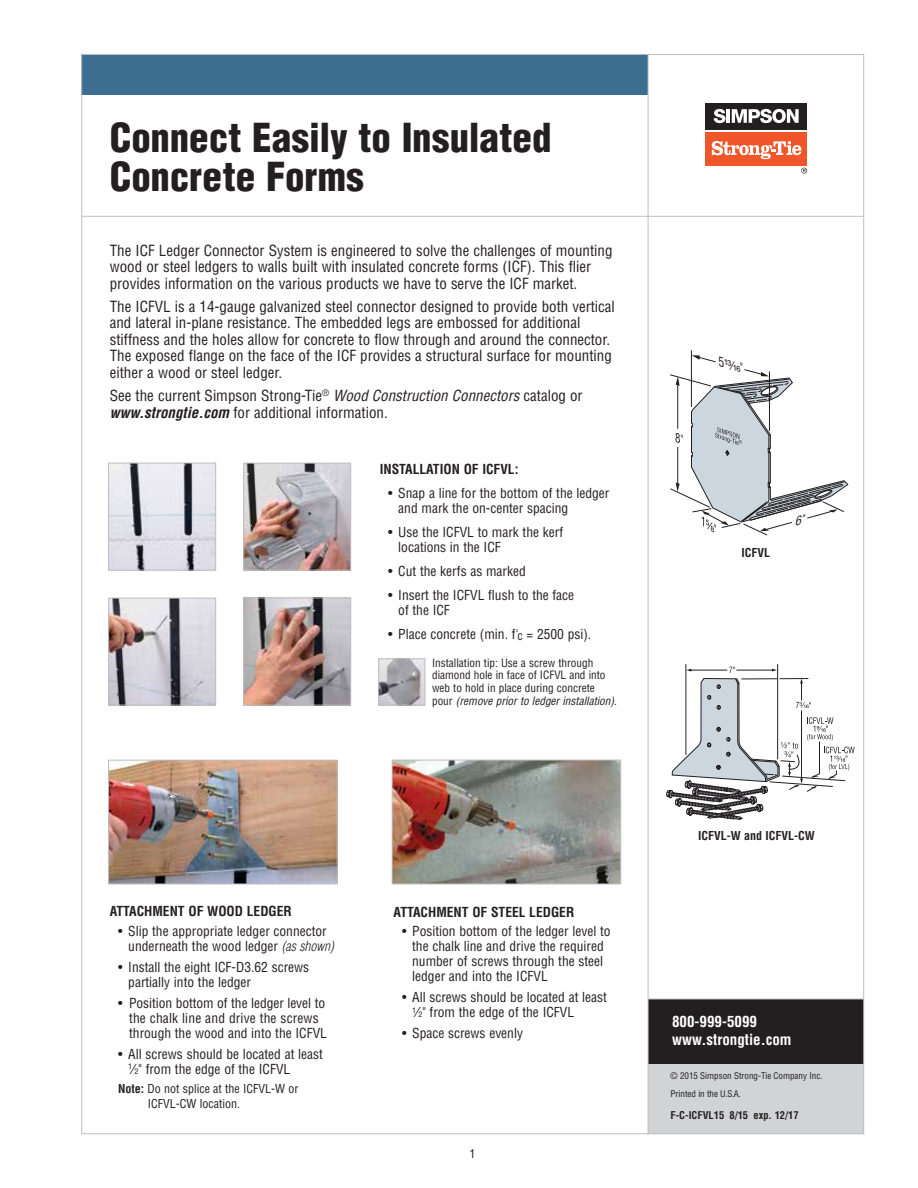
<style>
.page{position:relative;width:918px;height:1188px;background:#fff}
.page>*{position:absolute;margin:0;border:0;box-sizing:border-box;transform-origin:0 0}
.t1{font:900 condensed 39px/39px "Helvetica LT Std";color:#231f20}
.t2{font:condensed 15px/16.5px "Helvetica LT Std";color:#231f20}
.t3{font:700 condensed 15px/18px "Helvetica LT Std";color:#fff}
.t4{font:condensed 13.5px/15px "Helvetica LT Std";color:#231f20}
.t5{font:700 condensed 13.5px "Helvetica LT Std";color:#231f20}
.t6{font:italic 12.75px "Helvetica Fraction";color:#231f20;scale:.95 1}
.t7{font:condensed 12px/15px "Helvetica LT Std";color:#231f20}
.t8{font:700 condensed 12px "Helvetica LT Std";color:#231f20}
.t9{font:condensed 11.25px/12.8px "Helvetica LT Std";color:#231f20}
.t10{font:700 condensed 10.5px "Helvetica LT Std";color:#231f20}
.t11{font:condensed 9px/18px "Helvetica LT Std";color:#231f20}
.s1{font-style:italic}
.s2{font-weight:700;font-style:italic}
.s3{font-family:"Helvetica";font-stretch:condensed}
.s4{font-weight:300;font-style:italic}
.s5{font-size:7.35px}
.s6{font-weight:700}
</style>
<div class="page">
<div style="left:648px;top:1000px;width:216px;height:134px;background:#d1d3d4"></div>
<div style="left:648px;top:999px;width:216px;height:64px;background:#231f20"></div>
<div style="left:82px;top:55px;width:566px;height:40px;background:#3b6e8f"></div>
<div style="left:706px;top:133px;width:101px;height:33px;background:#f1562a"></div>
<div style="left:706px;top:103px;width:101px;height:27px;background:#231f20"></div>
<svg style="left:714px;top:109px;width:12px;height:14px"></svg>
<hr style="left:726px;top:109px;width:4px;height:14px;background:#fff">
<svg style="left:732px;top:109px;width:67px;height:14px"></svg>
<svg style="left:712px;top:141px;width:90px;height:18px"></svg>
<svg style="left:801px;top:168px;width:6px;height:6px"></svg>
<hr style="left:81px;top:216px;width:783px;height:1px;background:#bcbec0">
<hr style="left:648px;top:55px;width:1px;height:1079px;background:#bcbec0">
<img style="left:245px;top:465px;width:104px;height:103px">
<div style="left:243px;top:463px;width:108px;height:107px;border:1px solid #bcbec0"></div>
<img style="left:110px;top:465px;width:104px;height:103px">
<div style="left:108px;top:463px;width:108px;height:107px;border:1px solid #bcbec0"></div>
<img style="left:245px;top:600px;width:104px;height:103px">
<div style="left:243px;top:598px;width:108px;height:107px;border:1px solid #bcbec0"></div>
<img style="left:110px;top:762px;width:226px;height:120px">
<div style="left:108px;top:760px;width:230px;height:124px;border:1px solid #bcbec0"></div>
<img style="left:394px;top:762px;width:225px;height:120px">
<div style="left:392px;top:760px;width:229px;height:124px;border:1px solid #bcbec0"></div>
<img style="left:110px;top:600px;width:104px;height:103px">
<div style="left:108px;top:598px;width:108px;height:107px;border:1px solid #bcbec0"></div>
<img style="left:380px;top:660px;width:43px;height:43px">
<div style="left:378px;top:658px;width:47px;height:47px;border:1px solid #bcbec0"></div>
<hr style="left:691px;top:350px;width:1px;height:57px;background:#231f20">
<hr style="left:686px;top:664px;width:1px;height:91px;background:#231f20">
<hr style="left:777px;top:664px;width:1px;height:95px;background:#231f20">
<svg style="left:666px;top:667px;width:189px;height:153px"></svg>
<hr style="left:648px;top:999px;width:216px;height:1px;background:#bcbec0">
<svg style="left:670px;top:355px;width:178px;height:180px"></svg>
<h1 class="t1" style="left:110px;top:118px;width:443px">Connect Easily to Insulated<br>Concrete Forms</h1>
<p class="t2" style="left:110px;top:242px;width:504px">The ICF Ledger Connector System is engineered to solve the challenges of mounting wood or steel ledgers to walls built with insulated concrete forms (ICF). This flier provides information on the various products we have to serve the ICF market.</p>
<p class="t2" style="left:110px;top:298px;width:507px">The ICFVL is a 14-gauge galvanized steel connector designed to provide both vertical and lateral in-plane resistance. The embedded legs are embossed for additional stiffness and the holes allow for concrete to flow through and around the connector.<br>The exposed flange on the face of the ICF provides a structural surface for mounting either a wood or steel ledger.</p>
<p class="t2" style="left:110px;top:387px;width:474px">See the current Simpson Strong-Tie<sup>®</sup> <span class="s1">Wood Construction Connectors</span> catalog or <span class="s2">www.strongtie.com</span> for additional information.</p>
<p class="t5" style="left:380px;top:460px;width:140px">INSTALLATION OF ICFVL:</p>
<p class="t4" style="left:398px;top:485px;width:213px;text-indent:-10px">• Snap a line for the bottom of the ledger and mark the on-center spacing</p>
<p class="t4" style="left:398px;top:524px;width:167px;text-indent:-10px">• Use the ICFVL to mark the kerf locations in the ICF</p>
<p class="t4" style="left:388px;top:563px;width:139px">• Cut the kerfs as marked</p>
<p class="t4" style="left:398px;top:587px;width:177px;text-indent:-10px">• Insert the ICFVL flush to the face of the ICF</p>
<p class="t4" style="left:388px;top:626px;width:205px">• Place concrete (min. f'<sub>c</sub> = 2500 psi).</p>
<p class="t9" style="left:432px;top:656px;width:187px">Installation tip: Use a screw through diamond hole in face of ICFVL and into web to hold in place during concrete pour <span class="s1">(remove prior to ledger installation)</span>.</p>
<p class="t6" style="left:721px;top:357px;width:28px;rotate:15deg"><span class="s3">5</span>¹³⁄₁₆<span class="s3">"</span></p>
<p class="t8" style="left:741px;top:545px;width:30px">ICFVL</p>
<p class="t8" style="left:698px;top:828px;width:118px">ICFVL-W and ICFVL-CW</p>
<p class="t5" style="left:110px;top:903px;width:184px">ATTACHMENT OF WOOD LEDGER</p>
<p class="t4" style="left:128px;top:923px;width:207px;text-indent:-10px">• Slip the appropriate ledger connector underneath the wood ledger <span class="s4">(as shown)</span></p>
<p class="t4" style="left:128px;top:959px;width:182px;text-indent:-10px">• Install the eight ICF-D3.62 screws partially into the ledger</p>
<p class="t4" style="left:129px;top:995px;width:199px;text-indent:-11px">• Position bottom of the ledger level to the chalk line and drive the screws through the wood and into the ICFVL</p>
<p class="t4" style="left:128px;top:1046px;width:196px;text-indent:-10px">• All screws should be located at least<br><sup>1</sup>⁄<span class="s5">2</span>" from the edge of the ICFVL</p>
<p class="t7" style="left:148px;top:1081px;width:152px;text-indent:-30px"><span class="s6">Note:</span> Do not splice at the ICFVL-W or<br>ICFVL-CW location.</p>
<p class="t11" style="left:671px;top:1066px;width:154px">© 2015 Simpson Strong-Tie Company Inc.<br>Printed in the U.S.A.</p>
<p class="t10" style="left:671px;top:1109px;width:130px">F-C-ICFVL15 8/15 exp. 12/17</p>
<p class="t5" style="left:394px;top:903px;width:182px">ATTACHMENT OF STEEL LEDGER</p>
<p class="t4" style="left:412px;top:924px;width:200px;text-indent:-10px">• Position bottom of the ledger level to the chalk line and drive the required number of screws through the steel ledger and into the ICFVL</p>
<p class="t4" style="left:412px;top:990px;width:196px;text-indent:-10px">• All screws should be located at least<br><sup>1</sup>⁄<span class="s5">2</span>" from the edge of the ICFVL</p>
<p class="t4" style="left:402px;top:1026px;width:123px">• Space screws evenly</p>
<p class="t3" style="left:672px;top:1013px;width:121px">800-999-5099 www.strongtie.com</p>
<p class="t7" style="left:470px;top:1146px;width:7px">1</p>
</div>
